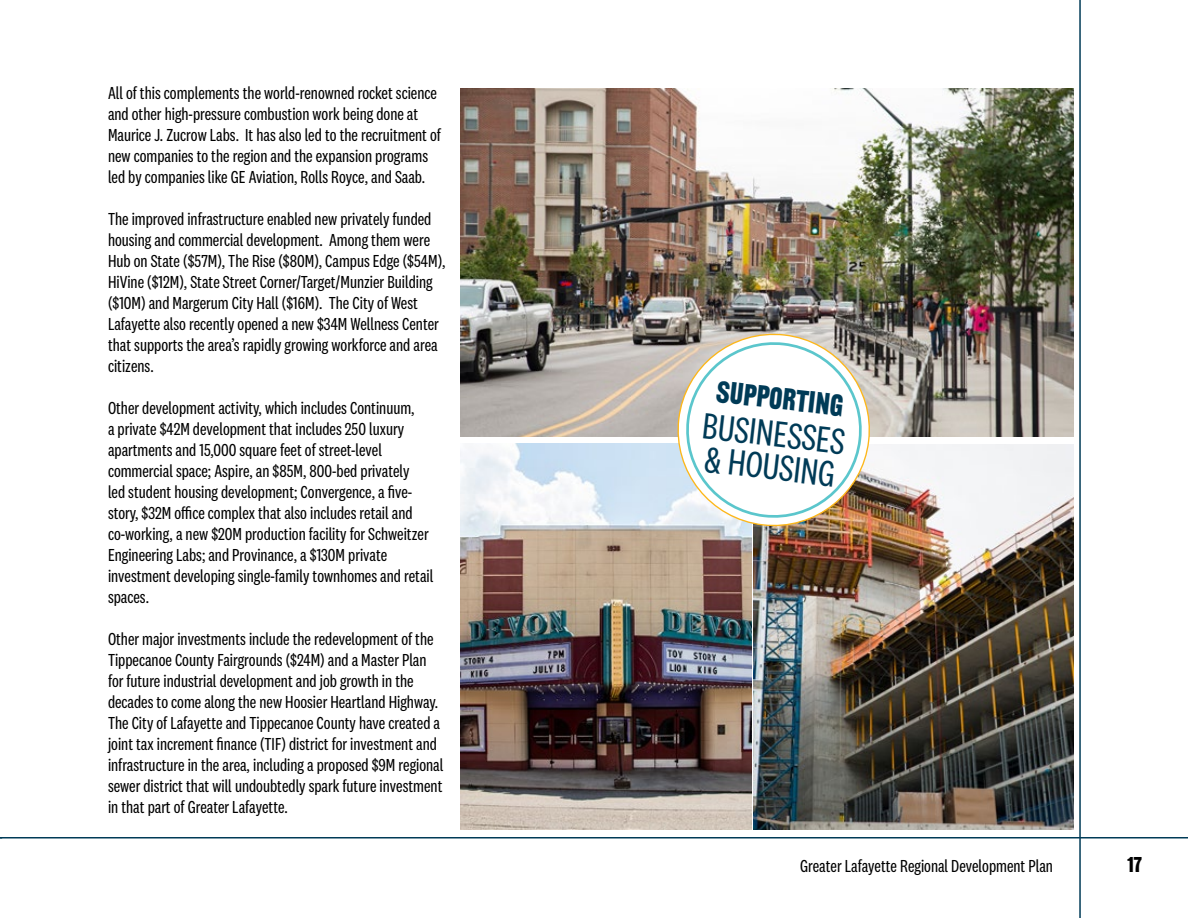
<style>
.page{position:relative;width:1188px;height:918px;background:#fff}
.page>*{position:absolute;margin:0;border:0;box-sizing:border-box;transform-origin:0 0}
.t1{font:37.8px/33.2px "National 2 Condensed";color:#003b57}
.t2{font:29.85px "Railroad Gothic ATF";color:#003b57}
.t3{font:21px "Railroad Gothic ATF";color:#000}
.t4{font:18px/21px "National 2 Condensed";color:#000}
.t5{font:18px "National 2 Condensed";color:#000101}
</style>
<div class="page">
<hr style="left:0;top:837px;width:1188px;height:1px;background:#003b57">
<hr style="left:1079px;top:0;width:2px;height:918px;background:#003b57">
<img style="left:754px;top:445px;width:319px;height:385px">
<img style="left:460px;top:89px;width:613px;height:348px">
<img style="left:460px;top:444px;width:291px;height:385px">
<svg style="left:671px;top:328px;width:205px;height:203px"></svg>
<p class="t4" style="left:108px;top:82px;width:334px">All of this complements the world-renowned rocket science and other high-pressure combustion work being done at Maurice J. Zucrow Labs. It has also led to the recruitment of new companies to the region and the expansion programs led by companies like GE Aviation, Rolls Royce, and Saab.</p>
<p class="t4" style="left:108px;top:208px;width:339px">The improved infrastructure enabled new privately funded housing and commercial development. Among them were Hub on State ($57M), The Rise ($80M), Campus Edge ($54M), HiVine ($12M), State Street Corner/Target/Munzier Building ($10M) and Margerum City Hall ($16M). The City of West Lafayette also recently opened a new $34M Wellness Center that supports the area’s rapidly growing workforce and area citizens.</p>
<p class="t4" style="left:108px;top:397px;width:327px">Other development activity, which includes Continuum,<br>a private $42M development that includes 250 luxury apartments and 15,000 square feet of street-level commercial space; Aspire, an $85M, 800-bed privately<br>led student housing development; Convergence, a five&shy;story, $32M office complex that also includes retail and co-working, a new $20M production facility for Schweitzer Engineering Labs; and Provinance, a $130M private investment developing single-family townhomes and retail spaces.</p>
<p class="t4" style="left:108px;top:628px;width:337px">Other major investments include the redevelopment of the Tippecanoe County Fairgrounds ($24M) and a Master Plan for future industrial development and job growth in the decades to come along the new Hoosier Heartland Highway.<br>The City of Lafayette and Tippecanoe County have created a joint tax increment finance (TIF) district for investment and infrastructure in the area, including a proposed $9M regional sewer district that will undoubtedly spark future investment in that part of Greater Lafayette.</p>
<h2 class="t2" style="left:719px;top:373px;width:129px;rotate:7deg">SUPPORTING</h2>
<h1 class="t1" style="left:704px;top:409px;width:145px;rotate:6deg">BUSINESSES &amp; HOUSING</h1>
<p class="t5" style="left:800px;top:857px;width:254px">Greater Lafayette Regional Development Plan</p>
<p class="t3" style="left:1127px;top:852px;width:16px">17</p>
</div>
